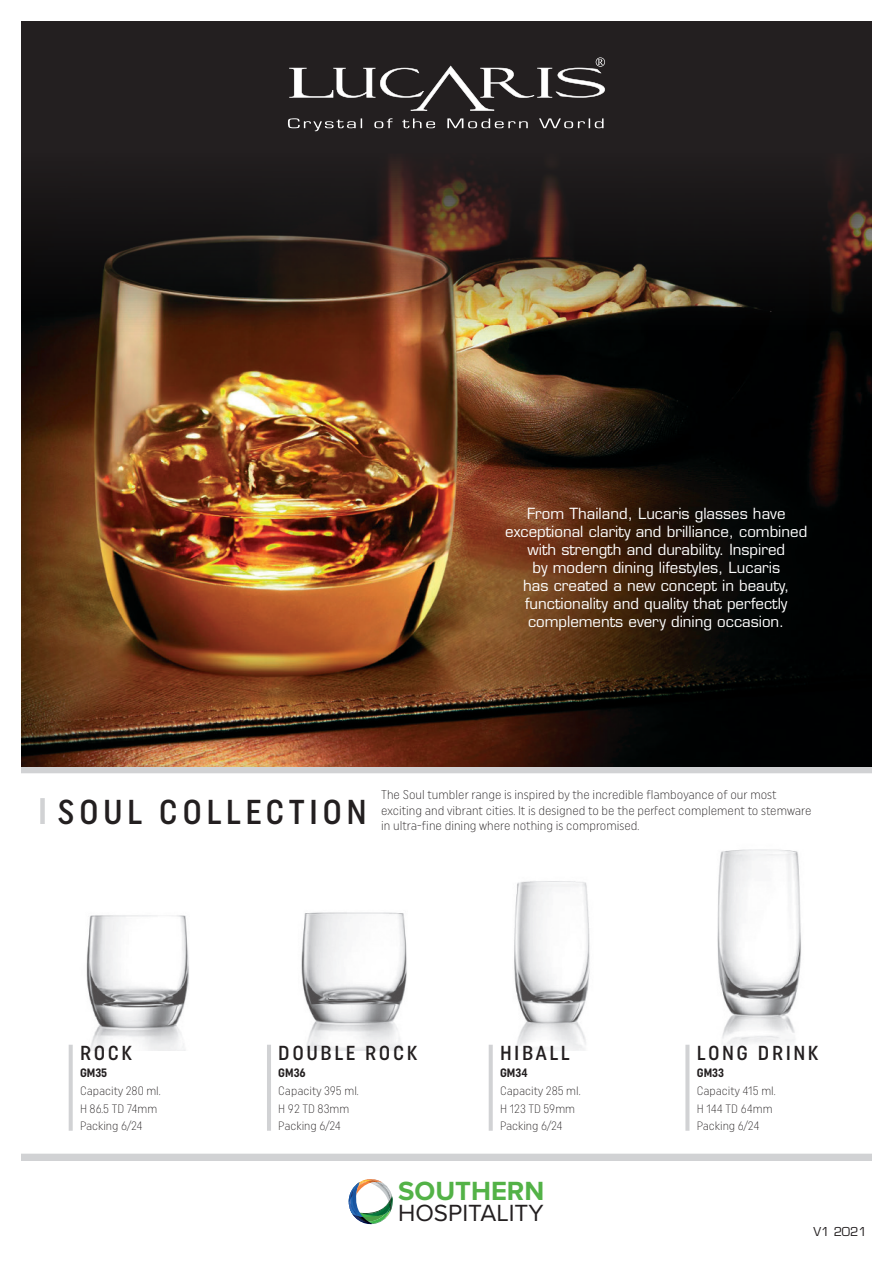
<style>
.page{position:relative;width:893px;height:1263px;background:#fff}
.page>*{position:absolute;margin:0;border:0;box-sizing:border-box;transform-origin:0 0}
.t1{font:500 34.5px "Uniform Condensed";letter-spacing:.125em;color:#231f20}
.t2{font:700 27.3px "Proxima Nova";color:#53b247}
.t3{font:24.3px "Proxima Nova";color:#231f20}
.t4{font:500 20.25px "Uniform Condensed";letter-spacing:.125em;color:#231f20}
.t5{font:500 18.3px "Uniform Condensed";color:#fff;scale:1.11 1}
.t6{font:15px/18px "Eurostile";color:#fff;text-align:center}
.t7{font:300 12.75px/15.3px "Uniform Condensed";color:#231f20}
.t8{font:300 12.15px/17.5px "Uniform Condensed";color:#231f20}
.t9{font:12px "Eurostile";color:#231f20}
.s1{font-weight:700}
</style>
<div class="page">
<div style="left:21px;top:21px;width:851px;height:486px;background:#231f20"></div>
<div style="left:21px;top:1154px;width:851px;height:6px;background:#d1d2d4"></div>
<div style="left:21px;top:767px;width:851px;height:6px;background:#d1d2d4"></div>
<div style="left:40px;top:798px;width:5px;height:26px;background:#d1d2d4"></div>
<img style="left:717px;top:849px;width:84px;height:197px">
<img style="left:514px;top:881px;width:76px;height:170px">
<img style="left:69px;top:915px;width:120px;height:136px">
<img style="left:301px;top:912px;width:106px;height:139px">
<hr style="left:69px;top:1045px;width:4px;height:86px;background:#d1d2d4">
<hr style="left:267px;top:1045px;width:4px;height:86px;background:#d1d2d4">
<hr style="left:489px;top:1045px;width:4px;height:86px;background:#d1d2d4">
<svg style="left:685px;top:1045px;width:4px;height:86px"></svg>
<svg style="left:289px;top:57px;width:316px;height:54px"></svg>
<svg style="left:288px;top:118px;width:316px;height:13px"></svg>
<img style="left:21px;top:161px;width:851px;height:606px">
<svg style="left:348px;top:1179px;width:45px;height:45px"></svg>
<p class="t6" style="left:505px;top:504px;width:304px">From Thailand, Lucaris glasses have exceptional clarity and brilliance, combined with strength and durability. Inspired<br>by modern dining lifestyles, Lucaris<br>has created a new concept in beauty, functionality and quality that perfectly complements every dining occasion.</p>
<p class="t5" style="left:584px;top:579px;width:40px">NEW!</p>
<p class="t1" style="left:58px;top:791px;width:311px">SOUL COLLECTION</p>
<p class="t7" style="left:381px;top:787px;width:432px">The Soul tumbler range is inspired by the incredible flamboyance of our most exciting and vibrant cities. It is designed to be the perfect complement to stemware in ultra-fine dining where nothing is compromised.</p>
<p class="t4" style="left:80px;top:1041px;width:54px">ROCK</p>
<p class="t8" style="left:80px;top:1064px;width:82px"><span class="s1">GM35<br></span>Capacity 280 ml.<br>H 86.5 TD 74mm<br>Packing 6/24</p>
<p class="t4" style="left:278px;top:1041px;width:140px">DOUBLE ROCK</p>
<p class="t8" style="left:278px;top:1064px;width:82px"><span class="s1">GM36<br></span>Capacity 395 ml.<br>H 92 TD 83mm<br>Packing 6/24</p>
<p class="t4" style="left:500px;top:1041px;width:71px">HIBALL</p>
<p class="t8" style="left:500px;top:1064px;width:82px"><span class="s1">GM34<br></span>Capacity 285 ml.<br>H 123 TD 59mm<br>Packing 6/24</p>
<p class="t2" style="left:398px;top:1171px;width:148px">SOUTHERN</p>
<p class="t3" style="left:398px;top:1195px;width:147px">HOSPITALITY</p>
<p class="t4" style="left:697px;top:1041px;width:123px">LONG DRINK</p>
<p class="t8" style="left:697px;top:1064px;width:80px"><span class="s1">GM33<br></span>Capacity 415 ml.<br>H 144 TD 64mm<br>Packing 6/24</p>
<p class="t9" style="left:813px;top:1224px;width:55px">V1 2021</p>
</div>
